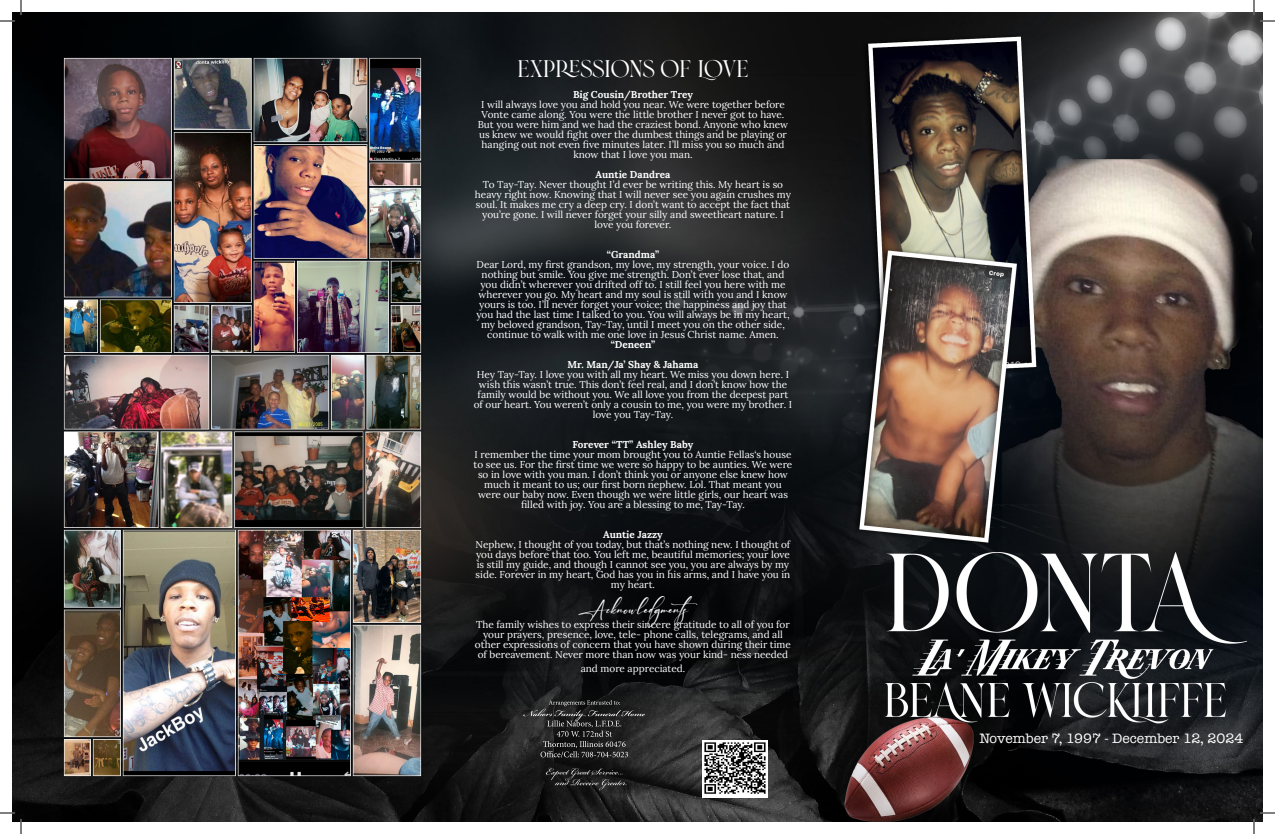
<style>
.page{position:relative;width:1275px;height:834px;background:#fff}
.page>*{position:absolute;margin:0;border:0;box-sizing:border-box;transform-origin:0 0}
.t1{font:24px "Brand";letter-spacing:-.01em;color:#fff}
.t2{font:24px "Randela Smitha";color:#fff}
.t3{font:14px "American Typewriter";color:#fff}
.t4{font:10px/10px "Lora";color:#fff;text-align:center}
.t5{font:700 10px "Lora";color:#fff}
</style>
<div class="page">
<img style="left:12px;top:12px;width:1251px;height:810px">
<svg style="left:523px;top:700px;width:122px;height:58px;background:#333"></svg>
<svg style="left:546px;top:768px;width:81px;height:22px;background:#2c2c2c"></svg>
<img style="left:703px;top:741px;width:64px;height:57px">
<img style="left:63px;top:57px;width:360px;height:720px">
<svg style="left:0;top:0;width:22px;height:22px"></svg>
<svg style="left:0;top:812px;width:22px;height:22px"></svg>
<svg style="left:1253px;top:0;width:22px;height:22px"></svg>
<svg style="left:1253px;top:812px;width:22px;height:22px"></svg>
<p class="t1" style="left:517px;top:55px;width:233px">EXPRESSIONS OF LOVE</p>
<p class="t5" style="left:573px;top:86px;width:121px">Big Cousin/Brother Trey</p>
<p class="t4" style="left:478px;top:99px;width:312px">I will always love you and hold you near. We were together before Vonte came along. You were the little brother I never got to have.<br>But you were him and we had the craziest bond. Anyone who knew us knew we would fight over the dumbest things and be playing or hanging out not even five minutes later. I’ll miss you so much and know that I love you man.</p>
<p class="t5" style="left:596px;top:166px;width:76px">Auntie Dandrea</p>
<p class="t4" style="left:475px;top:179px;width:318px">To Tay-Tay. Never thought I’d ever be writing this. My heart is so heavy right now. Knowing that I will never see you again crushes my soul. It makes me cry a deep cry. I don’t want to accept the fact that you’re gone. I will never forget your silly and sweetheart nature. I love you forever.</p>
<p class="t5" style="left:607px;top:246px;width:54px">“Grandma”</p>
<p class="t4" style="left:476px;top:259px;width:315px">Dear Lord, my first grandson, my love, my strength, your voice. I do nothing but smile. You give me strength. Don’t ever lose that, and you didn’t wherever you drifted off to. I still feel you here with me wherever you go. My heart and my soul is still with you and I know yours is too. I’ll never forget your voice; the happiness and joy that you had the last time I talked to you. You will always be in my heart, my beloved grandson, Tay-Tay, until I meet you on the other side, continue to walk with me one love in Jesus Christ name. Amen.</p>
<p class="t5" style="left:611px;top:336px;width:46px">“Deneen”</p>
<p class="t5" style="left:568px;top:356px;width:132px">Mr. Man/Ja’ Shay &amp; Jahama</p>
<p class="t4" style="left:474px;top:369px;width:320px">Hey Tay-Tay. I love you with all my heart. We miss you down here. I wish this wasn’t true. This don’t feel real, and I don’t know how the family would be without you. We all love you from the deepest part of our heart. You weren’t only a cousin to me, you were my brother. I love you Tay-Tay.</p>
<p class="t5" style="left:573px;top:436px;width:122px">Forever “TT” Ashley Baby</p>
<p class="t4" style="left:474px;top:449px;width:320px">I remember the time your mom brought you to Auntie Fellas‘s house to see us. For the first time we were so happy to be aunties. We were so in love with you man. I don’t think you or anyone else knew how much it meant to us; our first born nephew. Lol. That meant you were our baby now. Even though we were little girls, our heart was filled with joy. You are a blessing to me, Tay-Tay.</p>
<p class="t5" style="left:603px;top:526px;width:61px">Auntie Jazzy</p>
<p class="t4" style="left:476px;top:539px;width:316px">Nephew, I thought of you today, but that’s nothing new. I thought of you days before that too. You left me, beautiful memories; your love is still my guide, and though I cannot see you, you are always by my side. Forever in my heart, God has you in his arms, and I have you in my heart.</p>
<p class="t2" style="left:578px;top:594px;width:130px">Acknowledgments</p>
<p class="t4" style="left:475px;top:619px;width:318px">The family wishes to express their sincere gratitude to all of you for your prayers, presence, love, tele- phone calls, telegrams, and all other expressions of concern that you have shown during their time of bereavement. Never more than now was your kind- ness needed</p>
<p class="t4" style="left:581px;top:663px;width:106px">and more appreciated.</p>
<p class="t3" style="left:979px;top:728px;width:265px">November 7, 1997 - December 12, 2024</p>
</div>
